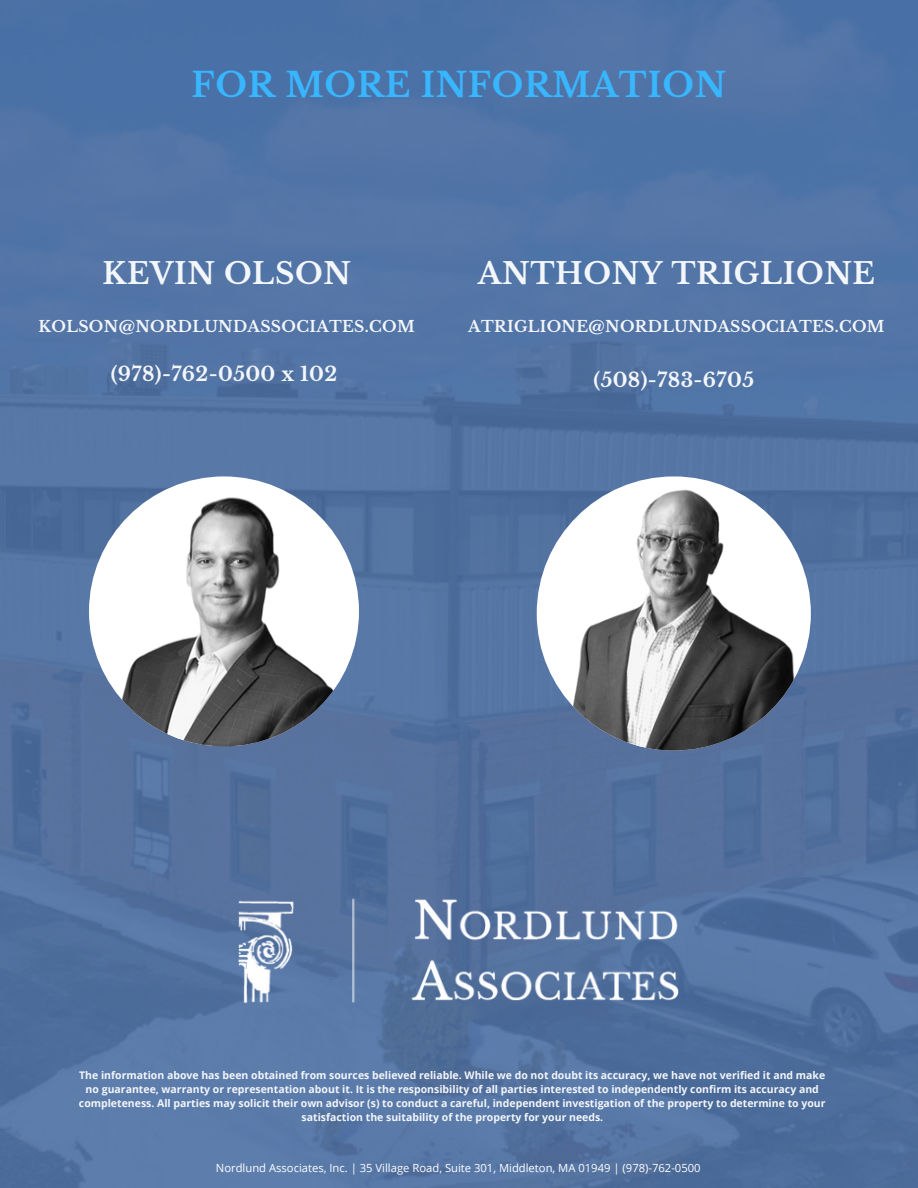
<style>
.page{position:relative;width:918px;height:1188px;background:#fff}
.page>*{position:absolute;margin:0;border:0;box-sizing:border-box;transform-origin:0 0}
.t1{font:700 33.6px "Libre Baskerville";letter-spacing:.02em;color:#38b6ff}
.t2{font:700 29.4px "Libre Baskerville";letter-spacing:.02em;color:#f3f6fa}
.t3{font:700 19.65px "Libre Baskerville";letter-spacing:.02em;color:#f3f6fa}
.t4{font:700 15.45px "Libre Baskerville";letter-spacing:.02em;color:#f3f6fa}
.t5{font:11.25px "Open Sans";color:#fff}
.t6{font:700 10.5px/14px "Open Sans";color:#f3f6fa;text-align:center}
</style>
<div class="page">
<div style="left:0;top:0;width:918px;height:1188px;background:linear-gradient(to right,#5474a4,#5172a2)"></div>
<img style="left:238px;top:894px;width:442px;height:115px">
<img style="left:537px;top:476px;width:274px;height:275px;border-radius:50%">
<img style="left:89px;top:476px;width:270px;height:270px;border-radius:50%">
<h4 class="t1" style="left:192px;top:64px;width:536px">FOR MORE INFORMATION</h4>
<p class="t2" style="left:102px;top:255px;width:250px">KEVIN OLSON</p>
<h5 class="t4" style="left:39px;top:317px;width:378px">KOLSON@NORDLUNDASSOCIATES.COM</h5>
<p class="t3" style="left:111px;top:362px;width:228px">(978)-762-0500 x 102</p>
<h4 class="t2" style="left:478px;top:255px;width:399px">ANTHONY TRIGLIONE</h4>
<h3 class="t4" style="left:468px;top:317px;width:418px">ATRIGLIONE@NORDLUNDASSOCIATES.COM</h3>
<h3 class="t3" style="left:594px;top:368px;width:162px">(508)-783-6705</h3>
<h2 class="t6" style="left:79px;top:1068px;width:748px">The information above has been obtained from sources believed reliable. While we do not doubt its accuracy, we have not verified it and make no guarantee, warranty or representation about it. It is the responsibility of all parties interested to independently confirm its accuracy and completeness. All parties may solicit their own advisor (s) to conduct a careful, independent investigation of the property to determine to your satisfaction the suitability of the property for your needs.</h2>
<h2 class="t5" style="left:216px;top:1160px;width:486px">Nordlund Associates, Inc. | 35 Village Road, Suite 301, Middleton, MA 01949 | (978)-762-0500</h2>
</div>
